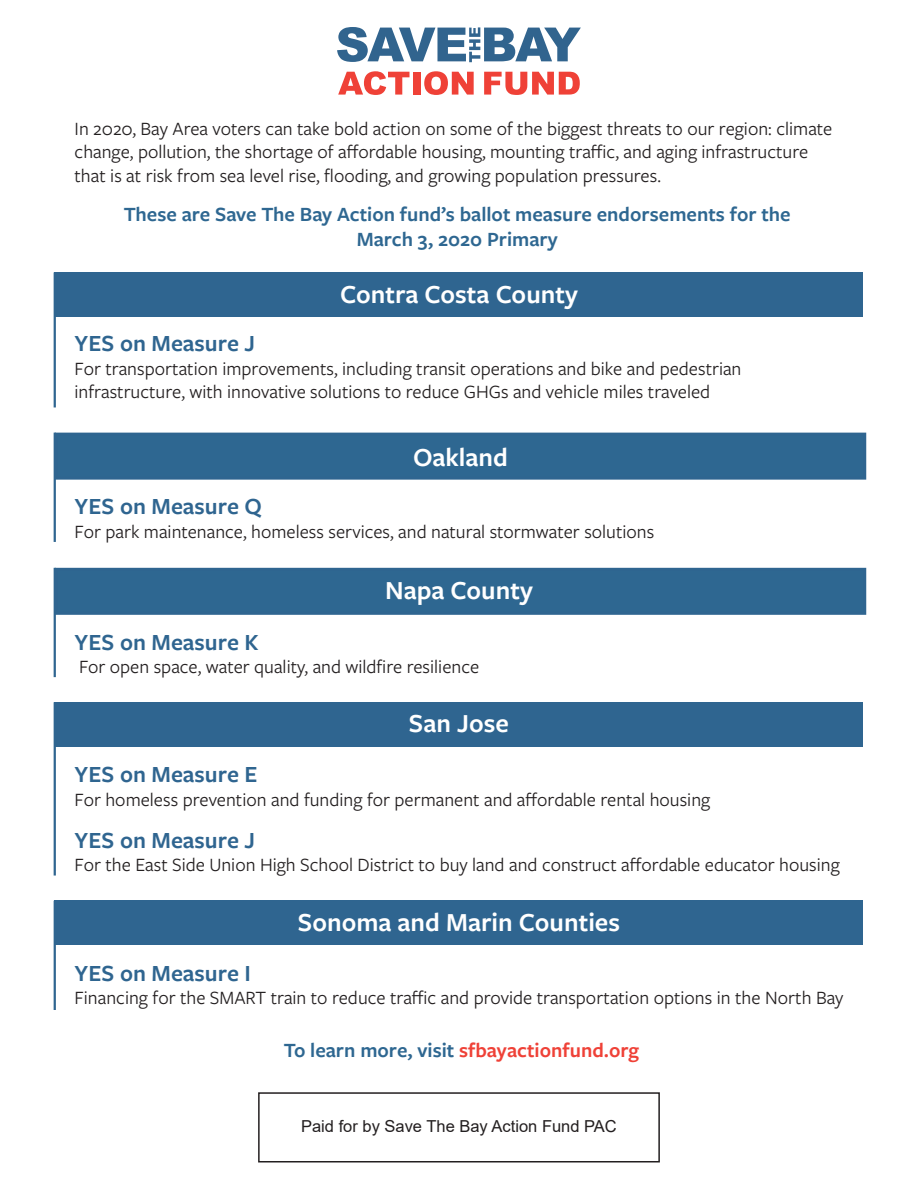
<style>
.page{position:relative;width:918px;height:1188px;background:#fff}
.page>*{position:absolute;margin:0;border:0;box-sizing:border-box;transform-origin:0 0}
.t1{font:600 27px "Freight Sans Pro";color:#fff}
.t2{font:600 24px "Freight Sans Pro";color:#2f6590}
.t3{font:600 21px "Freight Sans Pro";color:#2e6791}
.t4{font:600 21px "Freight Sans Pro";color:#ef4137}
.t5{font:19.5px/23.4px "Freight Sans Pro";color:#231f20}
.t6{font:16.5px "Arial";color:#231f20}
.s1{color:#2e6791}
</style>
<div class="page">
<div style="left:55px;top:568px;width:811px;height:47px;background:#2e6791;border:3px solid #2f6590"></div>
<hr style="left:54px;top:568px;width:2px;height:109px;background:#2f6590">
<div style="left:55px;top:272px;width:808px;height:45px;background:#2f6590"></div>
<hr style="left:54px;top:272px;width:2px;height:135px;background:#2f6590">
<div style="left:55px;top:433px;width:811px;height:47px;background:#2e6791;border:3px solid #2f6590"></div>
<hr style="left:54px;top:433px;width:2px;height:109px;background:#2f6590">
<div style="left:55px;top:702px;width:808px;height:45px;background:#2f6590"></div>
<hr style="left:54px;top:702px;width:2px;height:174px;background:#2f6590">
<div style="left:55px;top:901px;width:808px;height:44px;background:#2f6590"></div>
<hr style="left:54px;top:901px;width:2px;height:109px;background:#2f6590">
<svg style="left:338px;top:71px;width:72px;height:24px"></svg>
<div style="left:413px;top:72px;width:7px;height:23px;background:#ef4137"></div>
<svg style="left:424px;top:71px;width:50px;height:24px"></svg>
<svg style="left:484px;top:72px;width:96px;height:23px"></svg>
<svg style="left:337px;top:27px;width:244px;height:35px"></svg>
<div style="left:258px;top:1092px;width:402px;height:70px;border:2px solid #231f20"></div>
<p class="t5" style="left:75px;top:116px;width:759px">In 2020, Bay Area voters can take bold action on some of the biggest threats to our region: climate change, pollution, the shortage of affordable housing, mounting traffic, and aging infrastructure that is at risk from sea level rise, flooding, and growing population pressures.</p>
<p class="t3" style="left:124px;top:199px;width:669px">These are Save The Bay Action fund’s ballot measure endorsements for the</p>
<p class="t3" style="left:357px;top:225px;width:203px">March 3, 2020 Primary</p>
<p class="t1" style="left:340px;top:275px;width:239px">Contra Costa County</p>
<p class="t2" style="left:75px;top:327px;width:182px">YES on Measure J</p>
<p class="t5" style="left:75px;top:356px;width:668px">For transportation improvements, including transit operations and bike and pedestrian infrastructure, with innovative solutions to reduce GHGs and vehicle miles traveled</p>
<p class="t1" style="left:413px;top:438px;width:96px">Oakland</p>
<p class="t2" style="left:75px;top:490px;width:189px">YES on Measure Q</p>
<p class="t5" style="left:75px;top:519px;width:581px">For park maintenance, homeless services, and natural stormwater solutions</p>
<p class="t1" style="left:385px;top:572px;width:149px">Napa County</p>
<p class="t2" style="left:75px;top:626px;width:185px">YES on Measure K</p>
<p class="t5" style="left:79px;top:654px;width:402px">For open space, water quality, and wildfire resilience</p>
<p class="t1" style="left:409px;top:705px;width:102px">San Jose</p>
<p class="t2" style="left:75px;top:758px;width:184px">YES on Measure E</p>
<p class="t5" style="left:75px;top:787px;width:637px">For homeless prevention and funding for permanent and affordable rental housing</p>
<p class="t2" style="left:75px;top:824px;width:182px">YES on Measure J</p>
<p class="t5" style="left:75px;top:852px;width:767px">For the East Side Union High School District to buy land and construct affordable educator housing</p>
<p class="t1" style="left:298px;top:904px;width:324px">Sonoma and Marin Counties</p>
<p class="t2" style="left:75px;top:957px;width:178px">YES on Measure I</p>
<p class="t5" style="left:75px;top:985px;width:770px">Financing for the SMART train to reduce traffic and provide transportation options in the North Bay</p>
<p class="t4" style="left:284px;top:1036px;width:357px"><span class="s1">To learn more, visit</span> sfbayactionfund.org</p>
<p class="t6" style="left:301px;top:1115px;width:317px">Paid for by Save The Bay Action Fund PAC</p>
</div>
